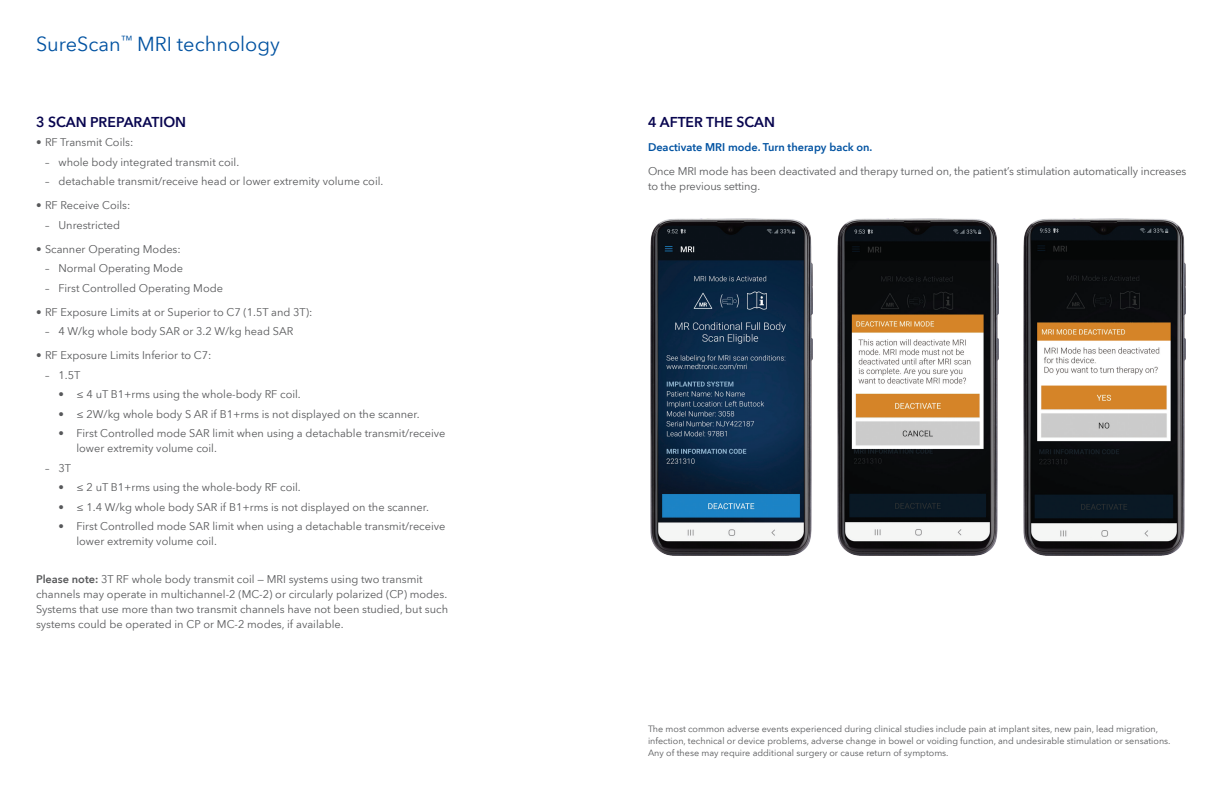
<style>
.page{position:relative;width:1224px;height:792px;background:#fff}
.page>*{position:absolute;margin:0;border:0;box-sizing:border-box;transform-origin:0 0}
.Subhead_3_large{font:20px "Avenir Next World";color:#0152a1}
.Subhead_2_medium{font:600 14px "Avenir Next World";color:#08054f}
.Body-use_130__leading{font:600 14px "Avenir Next World";color:#08054f}
.Body-use_130__leading-2{font:11px/15px "Avenir Next World";color:#57585a}
.Subhead_1_small{font:11px/15px "Avenir Next World";letter-spacing:-.01em;color:#57585a}
.Subhead_1_small-2{font:600 11px "Avenir Next World";color:#0152a1}
.Legal__References{font:9px/12px "Avenir Next World";color:#57585a}
.s1{font-weight:600}
</style>
<div class="page">
<img style="left:651px;top:218px;width:161px;height:338px">
<img style="left:837px;top:218px;width:161px;height:338px">
<img style="left:1024px;top:218px;width:161px;height:338px">
<p class="Subhead_3_large" style="left:36px;top:28px;width:245px">SureScan<sup>™</sup> MRI technology</p>
<p class="Subhead_2_medium" style="left:36px;top:114px;width:152px">3 SCAN PREPARATION</p>
<p class="Body-use_130__leading-2" style="left:36px;top:135px;width:99px">• RF Transmit Coils:</p>
<p class="Body-use_130__leading-2" style="left:45px;top:154px;width:196px">– whole body integrated transmit coil.</p>
<p class="Body-use_130__leading-2" style="left:45px;top:174px;width:340px">– detachable transmit/receive head or lower extremity volume coil.</p>
<p class="Body-use_130__leading-2" style="left:36px;top:198px;width:96px">• RF Receive Coils:</p>
<p class="Body-use_130__leading-2" style="left:45px;top:217px;width:77px">– Unrestricted</p>
<p class="Body-use_130__leading-2" style="left:36px;top:241px;width:146px">• Scanner Operating Modes:</p>
<p class="Body-use_130__leading-2" style="left:45px;top:261px;width:139px">– Normal Operating Mode</p>
<p class="Body-use_130__leading-2" style="left:45px;top:280px;width:180px">– First Controlled Operating Mode</p>
<p class="Body-use_130__leading-2" style="left:36px;top:304px;width:278px">• RF Exposure Limits at or Superior to C7 (1.5T and 3T):</p>
<p class="Body-use_130__leading-2" style="left:45px;top:324px;width:250px">– 4 W/kg whole body SAR or 3.2 W/kg head SAR</p>
<p class="Body-use_130__leading-2" style="left:36px;top:348px;width:177px">• RF Exposure Limits Inferior to C7:</p>
<p class="Body-use_130__leading-2" style="left:45px;top:367px;width:37px">– 1.5T</p>
<p class="Body-use_130__leading-2" style="left:58px;top:387px;width:244px">• ≤ 4 uT B1+rms using the whole-body RF coil.</p>
<p class="Body-use_130__leading-2" style="left:58px;top:406px;width:363px">• ≤ 2W/kg whole body S AR if B1+rms is not displayed on the scanner.</p>
<p class="Body-use_130__leading-2" style="left:76px;top:426px;width:371px;text-indent:-18px">• First Controlled mode SAR limit when using a detachable transmit/receive lower extremity volume coil.</p>
<p class="Body-use_130__leading-2" style="left:45px;top:460px;width:28px">– 3T</p>
<p class="Body-use_130__leading-2" style="left:58px;top:480px;width:244px">• ≤ 2 uT B1+rms using the whole-body RF coil.</p>
<p class="Body-use_130__leading-2" style="left:58px;top:499px;width:372px">• ≤ 1.4 W/kg whole body SAR if B1+rms is not displayed on the scanner.</p>
<p class="Body-use_130__leading-2" style="left:76px;top:519px;width:371px;text-indent:-18px">• First Controlled mode SAR limit when using a detachable transmit/receive lower extremity volume coil.</p>
<p class="Body-use_130__leading-2" style="left:36px;top:571px;width:414px"><span class="s1">Please note:</span> 3T RF whole body transmit coil — MRI systems using two transmit channels may operate in multichannel-2 (MC-2) or circularly polarized (CP) modes.<br>Systems that use more than two transmit channels have not been studied, but such systems could be operated in CP or MC-2 modes, if available.</p>
<p class="Body-use_130__leading" style="left:648px;top:114px;width:129px">4 AFTER THE SCAN</p>
<p class="Subhead_1_small-2" style="left:648px;top:140px;width:226px">Deactivate MRI mode. Turn therapy back on.</p>
<p class="Subhead_1_small" style="left:648px;top:163px;width:540px">Once MRI mode has been deactivated and therapy turned on, the patient’s stimulation automatically increases to the previous setting.</p>
<p class="Legal__References" style="left:648px;top:723px;width:524px">The most common adverse events experienced during clinical studies include pain at implant sites, new pain, lead migration, infection, technical or device problems, adverse change in bowel or voiding function, and undesirable stimulation or sensations.<br>Any of these may require additional surgery or cause return of symptoms.</p>
</div>
